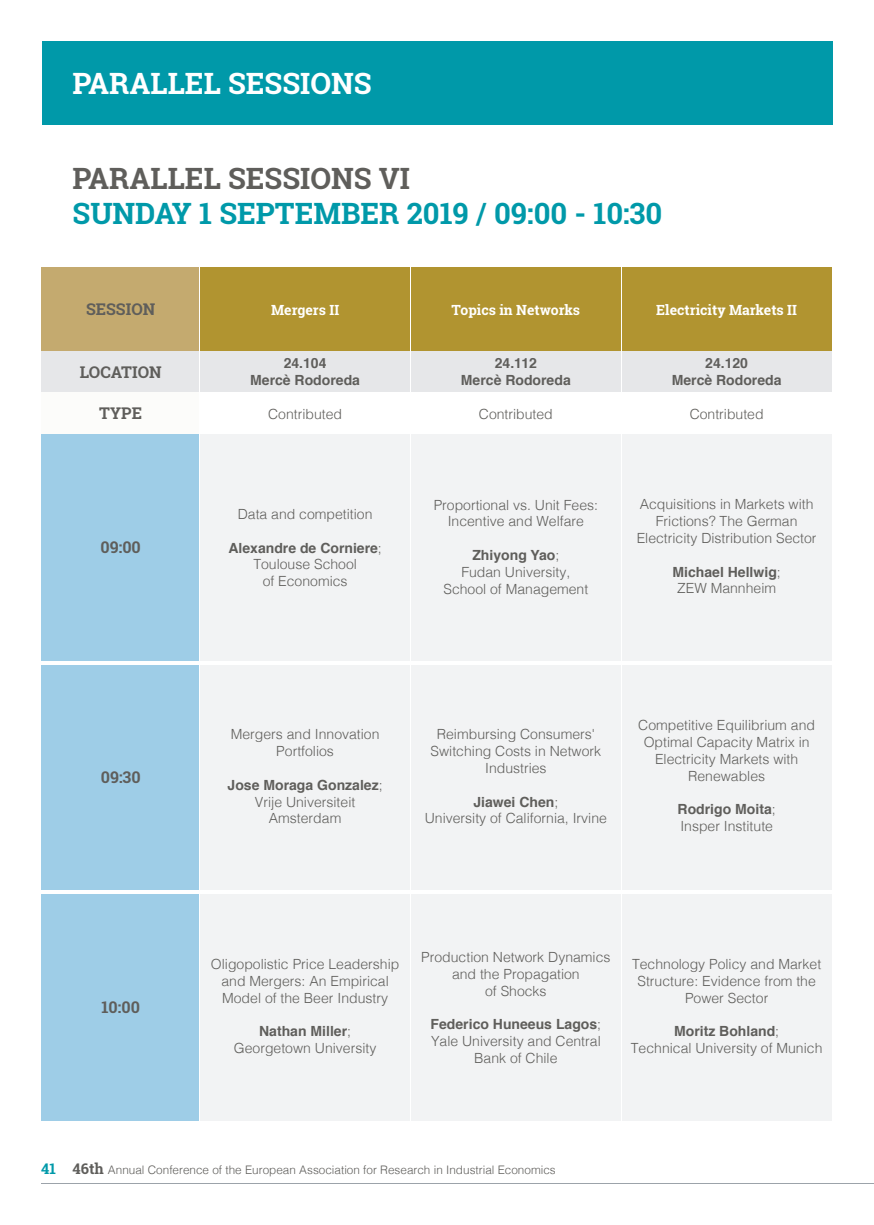
<style>
.page{position:relative;width:874px;height:1225px;background:#fff}
.page>*{position:absolute;margin:0;border:0;box-sizing:border-box;transform-origin:0 0}
.t1{font:700 29.4px "Roboto Slab";color:#0099a9}
.t2{font:700 29.4px "Roboto Slab";color:#5f5e5b}
.t3{font:700 29.4px "Roboto Slab";color:#fff}
.t4{font:700 16.2px "Roboto Slab";color:#5f5e5b}
.t5{font:300 14px/16.8px "Helvetica";color:#5f5e5b;text-align:center}
.t6{font:700 14px/16.8px "Helvetica";color:#5f5e5b;text-align:center}
.t7{font:700 14px "Roboto Slab";color:#fff}
.t8{font:300 11.8px "Helvetica";color:#5f5e5b}
.s1{font-weight:700}
.s2{font-weight:300}
.s3{font-family:"Roboto Slab";font-weight:700;font-size:14.6px;color:#0099a9}
.s4{font-family:"Roboto Slab";font-weight:700;font-size:14.6px}
</style>
<div class="page">
<hr style="left:42px;top:1183px;width:831px;height:1px;background:#9ca3aa">
<div style="left:621px;top:434px;width:210px;height:227px;background:#f2f3f4"></div>
<div style="left:621px;top:665px;width:210px;height:225px;background:#f2f3f4"></div>
<div style="left:42px;top:268px;width:158px;height:83px;background:#c4aa6f"></div>
<div style="left:42px;top:434px;width:158px;height:227px;background:#9ecde7"></div>
<div style="left:42px;top:665px;width:158px;height:225px;background:#9ecde7"></div>
<div style="left:42px;top:894px;width:158px;height:227px;background:#9ecde7"></div>
<div style="left:42px;top:351px;width:158px;height:41px;background:#e6e7e9"></div>
<div style="left:42px;top:392px;width:158px;height:42px;background:#fcfcfa"></div>
<div style="left:200px;top:268px;width:210px;height:83px;background:#b19430"></div>
<div style="left:200px;top:434px;width:210px;height:227px;background:#f2f3f4"></div>
<div style="left:200px;top:665px;width:210px;height:225px;background:#f2f3f4"></div>
<div style="left:200px;top:894px;width:210px;height:227px;background:#f2f3f4"></div>
<div style="left:200px;top:351px;width:210px;height:41px;background:#e6e7e9"></div>
<div style="left:410px;top:268px;width:211px;height:83px;background:#b19430"></div>
<div style="left:410px;top:434px;width:211px;height:227px;background:#f2f3f4"></div>
<div style="left:410px;top:665px;width:211px;height:225px;background:#f2f3f4"></div>
<div style="left:410px;top:894px;width:211px;height:227px;background:#f2f3f4"></div>
<div style="left:410px;top:351px;width:211px;height:41px;background:#e6e7e9"></div>
<div style="left:621px;top:268px;width:210px;height:83px;background:#b19430"></div>
<div style="left:621px;top:894px;width:210px;height:227px;background:#f2f3f4"></div>
<div style="left:621px;top:351px;width:210px;height:41px;background:#e6e7e9"></div>
<div style="left:42px;top:42px;width:789px;height:83px;background:#0099a9"></div>
<hr style="left:199px;top:268px;width:1px;height:853px;background:#fff">
<hr style="left:410px;top:268px;width:1px;height:853px;background:#fff">
<hr style="left:620px;top:268px;width:1px;height:853px;background:#fff">
<h1 class="t3" style="left:72px;top:63px;width:300px">PARALLEL SESSIONS</h1>
<h1 class="t2" style="left:72px;top:158px;width:339px">PARALLEL SESSIONS VI</h1>
<h1 class="t1" style="left:72px;top:193px;width:591px">SUNDAY 1 SEPTEMBER 2019 / 09:00 - 10:30</h1>
<p class="t4" style="left:86px;top:298px;width:71px">SESSION</p>
<p class="t4" style="left:80px;top:360px;width:83px">LOCATION</p>
<p class="t4" style="left:99px;top:402px;width:44px">TYPE</p>
<p class="t4" style="left:100px;top:536px;width:42px">09:00</p>
<p class="t7" style="left:271px;top:300px;width:70px">Mergers II</p>
<p class="t7" style="left:451px;top:300px;width:130px">Topics in Networks</p>
<p class="t7" style="left:656px;top:300px;width:142px">Electricity Markets II</p>
<p class="t6" style="left:250px;top:355px;width:111px">24.104<br>Mercè Rodoreda</p>
<p class="t6" style="left:460px;top:355px;width:111px">24.112<br>Mercè Rodoreda</p>
<p class="t6" style="left:671px;top:355px;width:111px">24.120<br>Mercè Rodoreda</p>
<p class="t5" style="left:268px;top:405px;width:75px">Contributed</p>
<p class="t5" style="left:478px;top:405px;width:75px">Contributed</p>
<p class="t5" style="left:689px;top:405px;width:75px">Contributed</p>
<p class="t5" style="left:238px;top:504px;width:136px">Data and competition</p>
<p class="t5" style="left:228px;top:538px;width:155px"><span class="s1">Alexandre de Corniere</span>;<br>Toulouse School<br>of Economics</p>
<p class="t5" style="left:433px;top:495px;width:166px">Proportional vs. Unit Fees:<br>Incentive and Welfare</p>
<p class="t5" style="left:443px;top:546px;width:146px"><span class="s1">Zhiyong Yao</span>;<br>Fudan University,<br>School of Management</p>
<p class="t5" style="left:636px;top:495px;width:181px">Acquisitions in Markets with<br>Frictions? The German<br>Electricity Distribution Sector</p>
<p class="t6" style="left:672px;top:563px;width:110px">Michael Hellwig<span class="s2">;<br>ZEW Mannheim</span></p>
<p class="t4" style="left:101px;top:766px;width:41px">09:30</p>
<p class="t5" style="left:231px;top:725px;width:150px">Mergers and Innovation<br>Portfolios</p>
<p class="t5" style="left:227px;top:775px;width:156px"><span class="s1">Jose Moraga Gonzalez</span>;<br>Vrije Universiteit<br>Amsterdam</p>
<p class="t5" style="left:430px;top:725px;width:172px">Reimbursing Consumers'<br>Switching Costs in Network<br>Industries</p>
<p class="t5" style="left:424px;top:792px;width:184px"><span class="s1">Jiawei Chen</span>;<br>University of California, Irvine</p>
<p class="t5" style="left:638px;top:716px;width:178px">Competitive Equilibrium and<br>Optimal Capacity Matrix in<br>Electricity Markets with<br>Renewables</p>
<p class="t5" style="left:677px;top:800px;width:99px;text-align:left"><span class="s1">Rodrigo Moita</span>;<br>Insper Institute</p>
<p class="t4" style="left:101px;top:996px;width:40px">10:00</p>
<p class="t5" style="left:211px;top:955px;width:190px">Oligopolistic Price Leadership and Mergers: An Empirical<br>Model of the Beer Industry</p>
<p class="t5" style="left:234px;top:1022px;width:144px"><span class="s1">Nathan Miller</span>;<br>Georgetown University</p>
<p class="t5" style="left:421px;top:947px;width:191px">Production Network Dynamics and the Propagation<br>of Shocks</p>
<p class="t5" style="left:430px;top:1015px;width:172px"><span class="s1">Federico Huneeus Lagos</span>;<br>Yale University and Central<br>Bank of Chile</p>
<p class="t5" style="left:631px;top:955px;width:191px">Technology Policy and Market<br>Structure: Evidence from the<br>Power Sector</p>
<p class="t5" style="left:630px;top:1022px;width:193px"><span class="s1">Moritz Bohland</span>;<br>Technical University of Munich</p>
<p class="t8" style="left:41px;top:1159px;width:516px"><span class="s3">41</span> <span class="s4">46th</span> Annual Conference of the European Association for Research in Industrial Economics</p>
</div>
